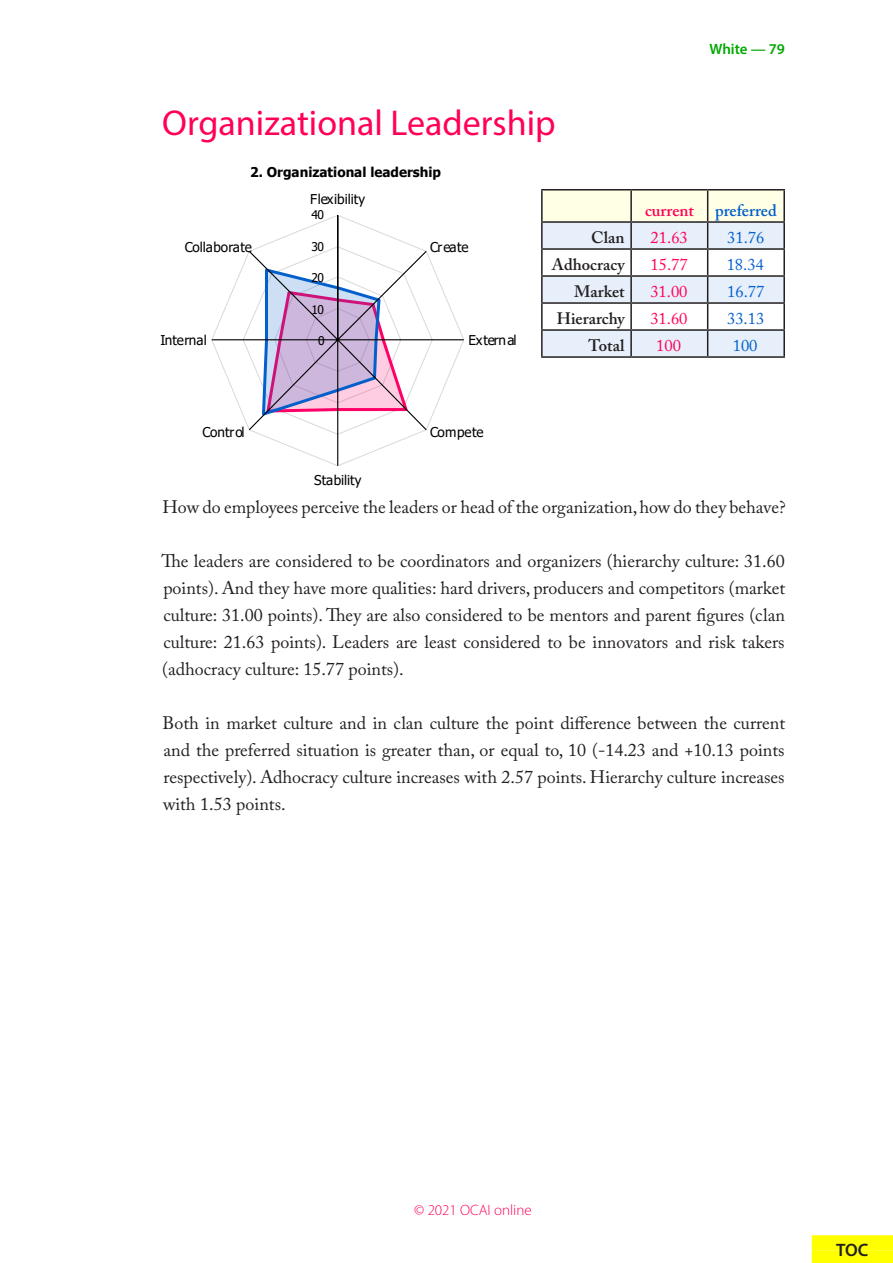
<style>
.page{position:relative;width:893px;height:1263px;background:#fff}
.page>*{position:absolute;margin:0;border:0;box-sizing:border-box;transform-origin:0 0}
.Chapter_Sub_Title{font:36px "Myriad Pro";color:#ff0056}
.Body{font:18px/27px "Adobe Caslon Pro";color:#231f20;text-align:justify}
.Sidebar{font:600 18px "Myriad Pro";color:#231f20}
.Body_Align_right_cul{font:600 16.5px "Adobe Caslon Pro";color:#231f20}
.Body_Small_Align_Cen{font:16.5px "Adobe Caslon Pro";color:#ff0056}
.Body_Small_Align_Cen-2{font:16.5px "Adobe Caslon Pro";color:#035fcc}
.Body_Small_Align_Cen-3{font:600 16.5px "Adobe Caslon Pro";color:#035fcc}
.Body_Small_Align_Cen-4{font:600 16.5px "Adobe Caslon Pro";color:#ff0056}
.Body_Align_center{font:16.5px "Adobe Caslon Pro";color:#ff0056}
.Body_Align_center-2{font:16.5px "Adobe Caslon Pro";color:#035fcc}
.Footer_Center{font:300 15px "Myriad Pro";color:#ff0056}
.Header_Right{font:600 15px "Myriad Pro";color:#00a800}
.t1{font:13.5px "Tahoma";color:#000}
.t2{font:700 13.5px "Tahoma";color:#000}
.t3{font:12px "Tahoma";letter-spacing:-.045em;color:#000}
</style>
<div class="page">
<svg style="left:211px;top:215px;width:253px;height:251px"></svg>
<div style="left:812px;top:1235px;width:81px;height:15px;background:#ff0"></div>
<div style="left:812px;top:1250px;width:81px;height:13px;background:#ff0"></div>
<hr style="left:541px;top:189px;width:90px;height:2px;background:#231f20">
<hr style="left:541px;top:191px;width:2px;height:30px;background:#231f20">
<hr style="left:631px;top:189px;width:77px;height:2px;background:#231f20">
<hr style="left:708px;top:189px;width:77px;height:2px;background:#231f20">
<hr style="left:783px;top:191px;width:2px;height:30px;background:#231f20">
<hr style="left:541px;top:221px;width:90px;height:2px;background:#231f20">
<hr style="left:541px;top:223px;width:2px;height:25px;background:#231f20">
<hr style="left:708px;top:221px;width:77px;height:2px;background:#231f20">
<hr style="left:783px;top:223px;width:2px;height:25px;background:#231f20">
<hr style="left:541px;top:248px;width:90px;height:2px;background:#231f20">
<hr style="left:541px;top:250px;width:2px;height:25px;background:#231f20">
<hr style="left:708px;top:248px;width:77px;height:2px;background:#231f20">
<hr style="left:783px;top:250px;width:2px;height:25px;background:#231f20">
<hr style="left:541px;top:275px;width:90px;height:2px;background:#231f20">
<hr style="left:541px;top:277px;width:2px;height:25px;background:#231f20">
<hr style="left:708px;top:275px;width:77px;height:2px;background:#231f20">
<hr style="left:783px;top:277px;width:2px;height:25px;background:#231f20">
<hr style="left:541px;top:302px;width:90px;height:2px;background:#231f20">
<hr style="left:541px;top:304px;width:2px;height:25px;background:#231f20">
<hr style="left:708px;top:302px;width:77px;height:2px;background:#231f20">
<hr style="left:783px;top:304px;width:2px;height:25px;background:#231f20">
<hr style="left:541px;top:329px;width:90px;height:2px;background:#231f20">
<hr style="left:541px;top:331px;width:2px;height:25px;background:#231f20">
<hr style="left:708px;top:329px;width:77px;height:2px;background:#231f20">
<svg style="left:542px;top:190px;width:242px;height:166px"></svg>
<hr style="left:783px;top:331px;width:2px;height:25px;background:#231f20">
<hr style="left:541px;top:356px;width:90px;height:2px;background:#231f20">
<hr style="left:631px;top:356px;width:77px;height:2px;background:#231f20">
<hr style="left:708px;top:356px;width:77px;height:2px;background:#231f20">
<p class="Chapter_Sub_Title" style="left:162px;top:101px;width:395px">Organizational Leadership</p>
<p class="t2" style="left:250px;top:163px;width:192px">2. Organizational leadership</p>
<p class="t1" style="left:310px;top:190px;width:56px">Flexibility</p>
<p class="t3" style="left:312px;top:207px;width:14px">40</p>
<p class="Header_Right" style="left:709px;top:39px;width:77px">White — 79</p>
<p class="Body_Small_Align_Cen-4" style="left:645px;top:201px;width:50px">current</p>
<p class="Body_Small_Align_Cen-3" style="left:715px;top:201px;width:63px">preferred</p>
<p class="t1" style="left:185px;top:238px;width:69px">Collaborate</p>
<p class="t1" style="left:160px;top:331px;width:48px">Internal</p>
<p class="t3" style="left:312px;top:238px;width:14px">30</p>
<p class="t3" style="left:312px;top:270px;width:14px">20</p>
<p class="t3" style="left:312px;top:301px;width:14px">10</p>
<p class="t3" style="left:318px;top:333px;width:8px">0</p>
<p class="t1" style="left:430px;top:238px;width:40px">Create</p>
<p class="t1" style="left:468px;top:331px;width:50px">Extern al</p>
<p class="Body_Align_right_cul" style="left:591px;top:228px;width:35px">Clan</p>
<p class="Body_Small_Align_Cen" style="left:651px;top:228px;width:39px">21.63</p>
<p class="Body_Small_Align_Cen-2" style="left:727px;top:228px;width:39px">31.76</p>
<p class="Body_Align_right_cul" style="left:552px;top:255px;width:74px">Adhocracy</p>
<p class="Body_Small_Align_Cen" style="left:651px;top:255px;width:39px">15.77</p>
<p class="Body_Small_Align_Cen-2" style="left:727px;top:255px;width:39px">18.34</p>
<p class="Body_Align_right_cul" style="left:574px;top:282px;width:52px">Market</p>
<p class="Body_Small_Align_Cen" style="left:650px;top:282px;width:39px">31.00</p>
<p class="Body_Small_Align_Cen-2" style="left:727px;top:282px;width:39px">16.77</p>
<p class="Body_Align_right_cul" style="left:557px;top:309px;width:69px">Hierarchy</p>
<p class="Body_Small_Align_Cen" style="left:650px;top:309px;width:39px">31.60</p>
<p class="Body_Small_Align_Cen-2" style="left:727px;top:309px;width:39px">33.13</p>
<p class="Body_Align_right_cul" style="left:588px;top:336px;width:37px">Total</p>
<p class="Body_Align_center" style="left:656px;top:336px;width:26px">100</p>
<p class="Body_Align_center-2" style="left:733px;top:336px;width:26px">100</p>
<p class="t1" style="left:203px;top:423px;width:44px">Control</p>
<p class="t1" style="left:430px;top:423px;width:55px">Compete</p>
<p class="t1" style="left:314px;top:471px;width:49px">Stability</p>
<p class="Body" style="left:163px;top:493px;width:625px">How do employees perceive the leaders or head of the organization, how do they behave?</p>
<p class="Body" style="left:161px;top:547px;width:625px">The leaders are considered to be coordinators and organizers (hierarchy culture: 31.60 points). And they have more qualities: hard drivers, producers and competitors (market culture: 31.00 points). They are also considered to be mentors and parent figures (clan culture: 21.63 points). Leaders are least considered to be innovators and risk takers (adhocracy culture: 15.77 points).</p>
<p class="Body" style="left:163px;top:709px;width:624px">Both in market culture and in clan culture the point difference between the current and the preferred situation is greater than, or equal to, 10 (-14.23 and +10.13 points respectively). Adhocracy culture increases with 2.57 points. Hierarchy culture increases with 1.53 points.</p>
<p class="Footer_Center" style="left:414px;top:1202px;width:119px">© 2021 OCAI online</p>
<p class="Sidebar" style="left:836px;top:1239px;width:34px">TOC</p>
</div>
